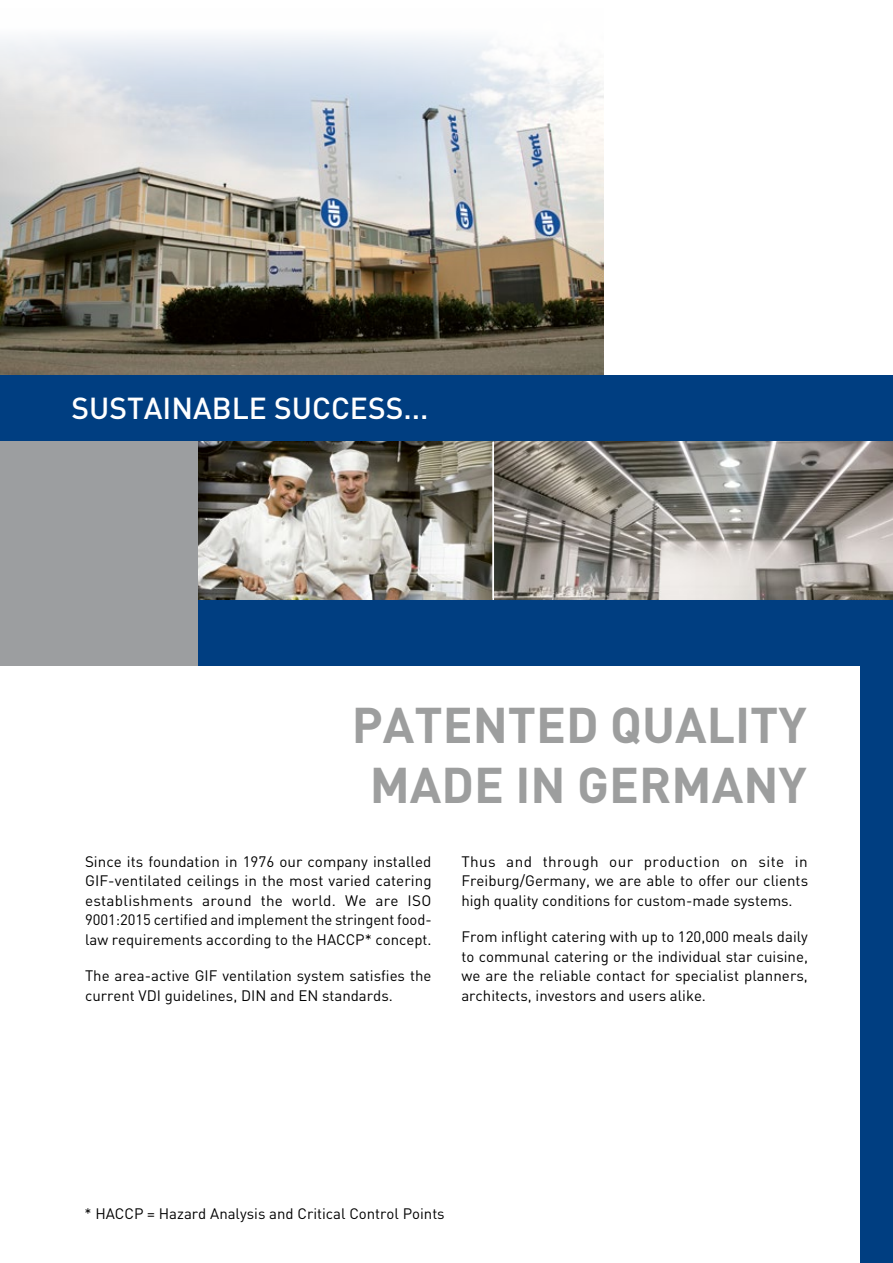
<style>
.page{position:relative;width:893px;height:1263px;background:#fff}
.page>*{position:absolute;margin:0;border:0;box-sizing:border-box;transform-origin:0 0}
.t1{font:700 49.5px/60px "DI Nslo";color:#9d9e9e;text-align:center}
.t2{font:500 30px "DI Nslo";color:#fff}
.t3{font:15px/19.5px "DI Nslo";color:#000;text-align:justify}
</style>
<div class="page">
<img style="left:0;top:36px;width:604px;height:339px">
<img style="left:494px;top:441px;width:399px;height:159px">
<img style="left:197px;top:441px;width:297px;height:159px">
<div style="left:861px;top:659px;width:32px;height:604px;background:#003e81"></div>
<hr style="left:492px;top:442px;width:2px;height:158px;background:#fff">
<div style="left:196px;top:600px;width:697px;height:66px;background:#003e81"></div>
<div style="left:0;top:441px;width:197px;height:225px;background:#9c9ea0"></div>
<div style="left:0;top:375px;width:893px;height:66px;background:#003e81"></div>
<h2 class="t2" style="left:71px;top:389px;width:358px">SUSTAINABLE SUCCESS...</h2>
<h1 class="t1" style="left:352px;top:692px;width:457px">PATENTED QUALITY<br>MADE IN GERMANY</h1>
<p class="t3" style="left:85px;top:851px;width:348px">Since its foundation in 1976 our company installed GIF-ventilated ceilings in the most varied catering establishments around the world. We are ISO 9001:2015 certified and implement the stringent food&shy;law requirements according to the HACCP* concept.</p>
<p class="t3" style="left:85px;top:966px;width:348px">The area-active GIF ventilation system satisfies the current VDI guidelines, DIN and EN standards.</p>
<p class="t3" style="left:461px;top:851px;width:348px">Thus and through our production on site in Freiburg/Germany, we are able to offer our clients high quality conditions for custom-made systems.</p>
<p class="t3" style="left:461px;top:927px;width:348px">From inflight catering with up to 120,000 meals daily to communal catering or the individual star cuisine, we are the reliable contact for specialist planners, architects, investors and users alike.</p>
<p class="t3" style="left:85px;top:1204px;width:362px">* HACCP = Hazard Analysis and Critical Control Points</p>
</div>
